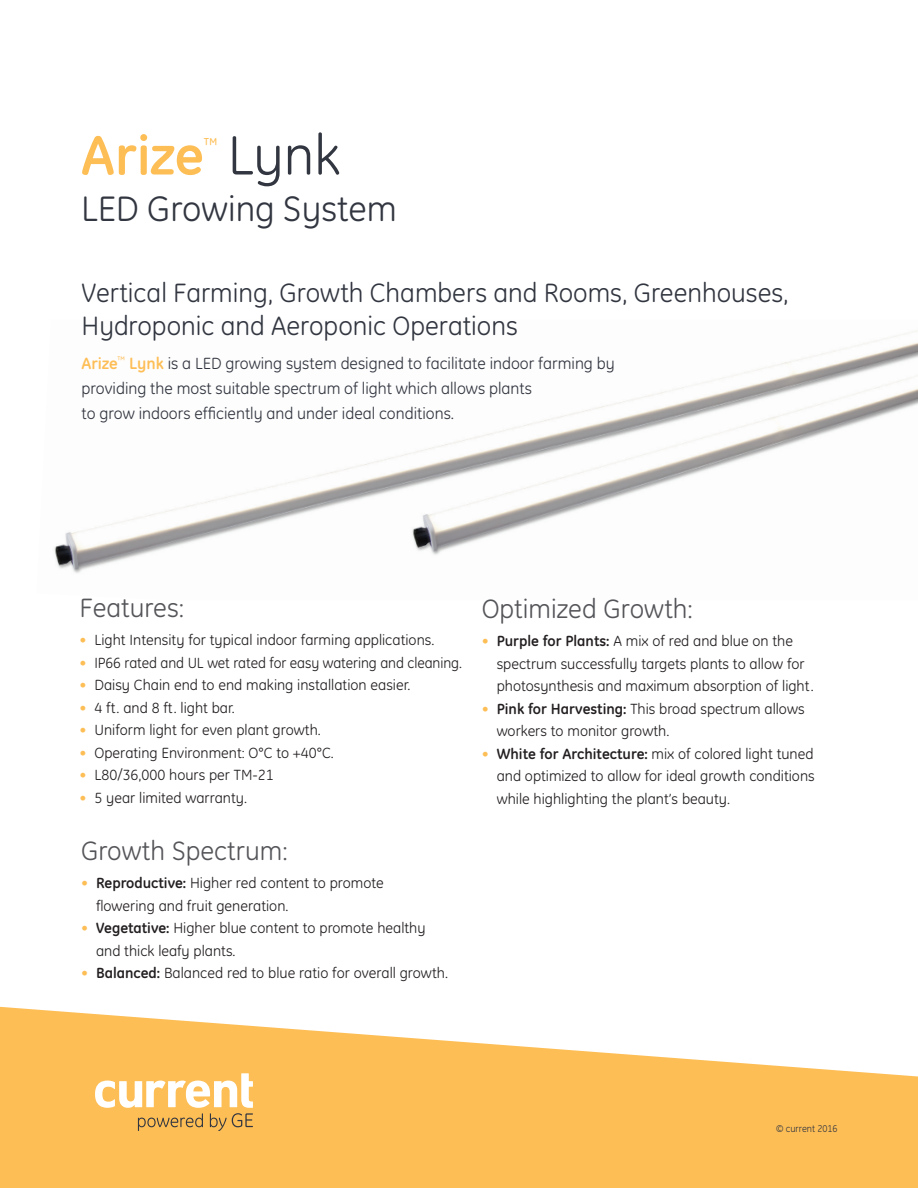
<style>
.page{position:relative;width:918px;height:1188px;background:#fff}
.page>*{position:absolute;margin:0;border:0;box-sizing:border-box;transform-origin:0 0}
.t1{font:700 56.1px "GE Inspira";color:#fdbe56}
.t2{font:36px "GE Inspira";color:#323640}
.t3{font:27px/33px "GE Inspira";color:#323640}
.t4{font:27px "GE Inspira";color:#55565a}
.t5{font:17.55px "GE Inspira";color:#fdbe56}
.t6{font:16.5px/25px "GE Inspira";color:#323640}
.t7{font:15px/22.5px "GE Inspira";color:#231f20}
.t8{font:10.05px "GE Inspira";color:#323640;scale:.95 1}
.s1{font-weight:400;color:#323640}
.s2{font-weight:700;color:#fdbe56}
.s3{color:#fdbe56}
.s4{font-weight:700}
</style>
<div class="page">
<img style="left:54px;top:330px;width:864px;height:243px">
<svg style="left:0;top:1007px;width:918px;height:181px;fill:#fdbe56"></svg>
<svg style="left:95px;top:1073px;width:158px;height:58px"></svg>
<h1 class="t1" style="left:81px;top:119px;width:261px">Arize <span class="s1">Lynk</span></h1>
<p class="t5" style="left:204px;top:133px;width:16px">™</p>
<h2 class="t2" style="left:81px;top:188px;width:318px">LED Growing System</h2>
<h3 class="t3" style="left:82px;top:276px;width:709px">Vertical Farming, Growth Chambers and Rooms, Greenhouses,<br>Hydroponic and Aeroponic Operations</h3>
<p class="t6" style="left:82px;top:350px;width:535px"><span class="s2">Arize</span><sup>™</sup> <span class="s2">Lynk</span> is a LED growing system designed to facilitate indoor farming by providing the most suitable spectrum of light which allows plants<br>to grow indoors efficiently and under ideal conditions.</p>
<h3 class="t4" style="left:80px;top:592px;width:106px">Features:</h3>
<p class="t7" style="left:80px;top:629px;width:356px"><span class="s3">•</span> Light Intensity for typical indoor farming applications.</p>
<p class="t7" style="left:80px;top:651px;width:384px"><span class="s3">•</span> IP66 rated and UL wet rated for easy watering and cleaning.</p>
<p class="t7" style="left:80px;top:674px;width:332px"><span class="s3">•</span> Daisy Chain end to end making installation easier.</p>
<p class="t7" style="left:80px;top:696px;width:157px"><span class="s3">•</span> 4 ft. and 8 ft. light bar.</p>
<p class="t7" style="left:80px;top:719px;width:243px"><span class="s3">•</span> Uniform light for even plant growth.</p>
<p class="t7" style="left:80px;top:741px;width:256px"><span class="s3">•</span> Operating Environment: O°C to +40°C.</p>
<p class="t7" style="left:80px;top:764px;width:196px"><span class="s3">•</span> L80/36,000 hours per TM-21</p>
<p class="t7" style="left:80px;top:786px;width:169px"><span class="s3">•</span> 5 year limited warranty.</p>
<h3 class="t4" style="left:81px;top:835px;width:208px">Growth Spectrum:</h3>
<p class="t7" style="left:96px;top:872px;width:289px;text-indent:-15px"><span class="s3">•</span> <span class="s4">Reproductive:</span> Higher red content to promote flowering and fruit generation.</p>
<p class="t7" style="left:96px;top:917px;width:331px;text-indent:-15px"><span class="s3">•</span> <span class="s4">Vegetative:</span> Higher blue content to promote healthy and thick leafy plants.</p>
<p class="t7" style="left:81px;top:962px;width:369px"><span class="s3">•</span> <span class="s4">Balanced:</span> Balanced red to blue ratio for overall growth.</p>
<h3 class="t4" style="left:482px;top:593px;width:213px">Optimized Growth:</h3>
<p class="t7" style="left:497px;top:630px;width:318px;text-indent:-15px"><span class="s3">•</span> <span class="s4">Purple for Plants:</span> A mix of red and blue on the spectrum successfully targets plants to allow for photosynthesis and maximum absorption of light.</p>
<p class="t7" style="left:497px;top:697px;width:309px;text-indent:-15px"><span class="s3">•</span> <span class="s4">Pink for Harvesting:</span> This broad spectrum allows workers to monitor growth.</p>
<p class="t7" style="left:497px;top:742px;width:320px;text-align:justify;text-indent:-15px"><span class="s3">•</span> <span class="s4">White for Architecture:</span> mix of colored light tuned and optimized to allow for ideal growth conditions while highlighting the plant’s beauty.</p>
<p class="t8" style="left:776px;top:1123px;width:66px">© current 2016</p>
</div>
